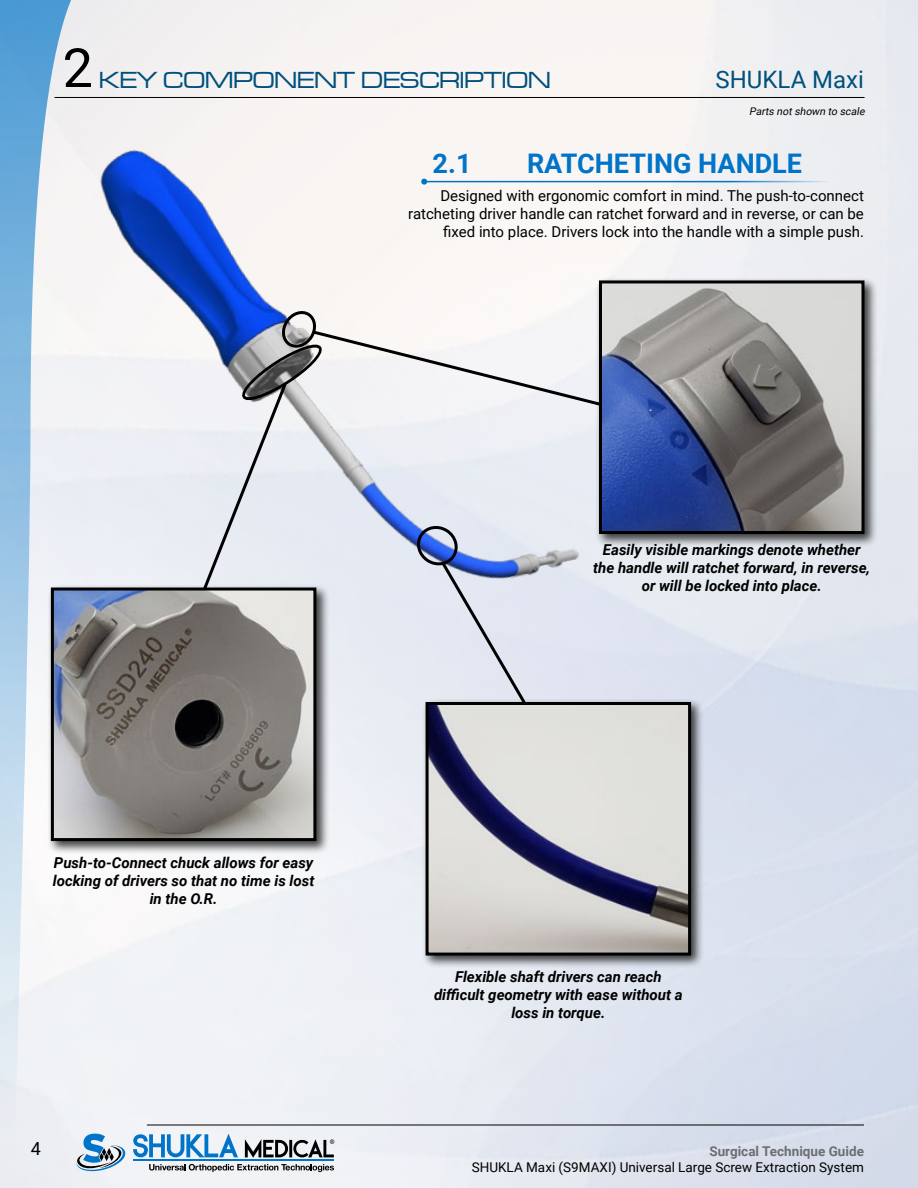
<style>
.page{position:relative;width:918px;height:1188px;background:#fff}
.page>*{position:absolute;margin:0;border:0;box-sizing:border-box;transform-origin:0 0}
.t1{font:54px "Roboto";color:#000}
.t2{font:700 27px "Roboto";color:#0074c8}
.t3{font:24px "Microgramma DEE Medi Exte";color:#00507d}
.t4{font:24px "Roboto";color:#00507d}
.t5{font:18px "Roboto";color:#000}
.t6{font:italic 700 15px/18px "Roboto";color:#000;text-align:center}
.t7{font:15px/18px "Roboto";color:#000;text-align:right}
.t8{font:13.5px "Roboto";color:#000}
.t9{font:700 13.5px "Roboto";color:#6d6e71}
.t10{font:italic 10.5px "Roboto";color:#000}
</style>
<div class="page">
<img style="left:96px;top:0;width:822px;height:1188px">
<svg style="left:149px;top:1164px;width:185px;height:8px"></svg>
<svg style="left:245px;top:1139px;width:89px;height:19px"></svg>
<svg style="left:133px;top:1134px;width:105px;height:23px"></svg>
<hr style="left:133px;top:1160px;width:201px;height:1px;background:#0074c8">
<svg style="left:96px;top:1134px;width:30px;height:38px"></svg>
<hr style="left:147px;top:1125px;width:717px;height:1px;background:#000">
<img style="left:96px;top:54px;width:502px;height:530px">
<hr style="left:55px;top:97px;width:810px;height:1px;background:#000">
<hr style="left:424px;top:181px;width:406px;height:1px;background:#0074c8">
<svg style="left:421px;top:179px;width:6px;height:6px"></svg>
<div style="left:595px;top:277px;width:283px;height:271px;background:#000;opacity:.75"></div>
<img style="left:603px;top:284px;width:257px;height:246px">
<div style="left:599px;top:280px;width:265px;height:254px;border:3px solid #000"></div>
<div style="left:47px;top:584px;width:283px;height:271px;background:#000;opacity:.75"></div>
<img style="left:96px;top:592px;width:216px;height:245px">
<div style="left:51px;top:588px;width:265px;height:253px;border:3px solid #000"></div>
<div style="left:422px;top:698px;width:282px;height:271px;background:#000;opacity:.75"></div>
<img style="left:430px;top:706px;width:257px;height:246px">
<div style="left:426px;top:702px;width:265px;height:254px;border:3px solid #000"></div>
<svg style="left:200px;top:306px;width:403px;height:401px"></svg>
<svg style="left:0;top:0;width:96px;height:1188px"></svg>
<h1 class="t1" style="left:63px;top:30px;width:32px">2</h1>
<h3 class="t3" style="left:99px;top:65px;width:453px">KEY COMPONENT DESCRIPTION</h3>
<h3 class="t4" style="left:716px;top:63px;width:150px">SHUKLA Maxi</h3>
<p class="t10" style="left:749px;top:104px;width:119px">Parts notshown to scale</p>
<h2 class="t2" style="left:527px;top:145px;width:277px">RATCHETING HANDLE</h2>
<p class="t7" style="left:408px;top:186px;width:457px">Designed with ergonomic comfort in mind. The push-to-connect ratcheting driver handle can ratchet forward and in reverse, or can be fixed into place. Drivers lock into the handle with a simple push.</p>
<h2 class="t2" style="left:433px;top:145px;width:40px">2.1</h2>
<p class="t6" style="left:53px;top:853px;width:263px">Push-to-Connect chuck allows for easy locking of drivers so that no time is lost in the O.R.</p>
<p class="t5" style="left:31px;top:1136px;width:12px">4</p>
<p class="t6" style="left:593px;top:540px;width:279px">Easily visible markings denote whether the handle will ratchet forward, in reverse, or will be locked into place.</p>
<p class="t6" style="left:434px;top:967px;width:250px">Flexible shaft drivers can reach difficult geometry with ease without a loss in torque.</p>
<p class="t9" style="left:709px;top:1142px;width:156px">Surgical Technique Guide</p>
<p class="t8" style="left:472px;top:1158px;width:394px">SHUKLA Maxi (S9MAXI) Universal Large Screw Extraction System</p>
</div>
